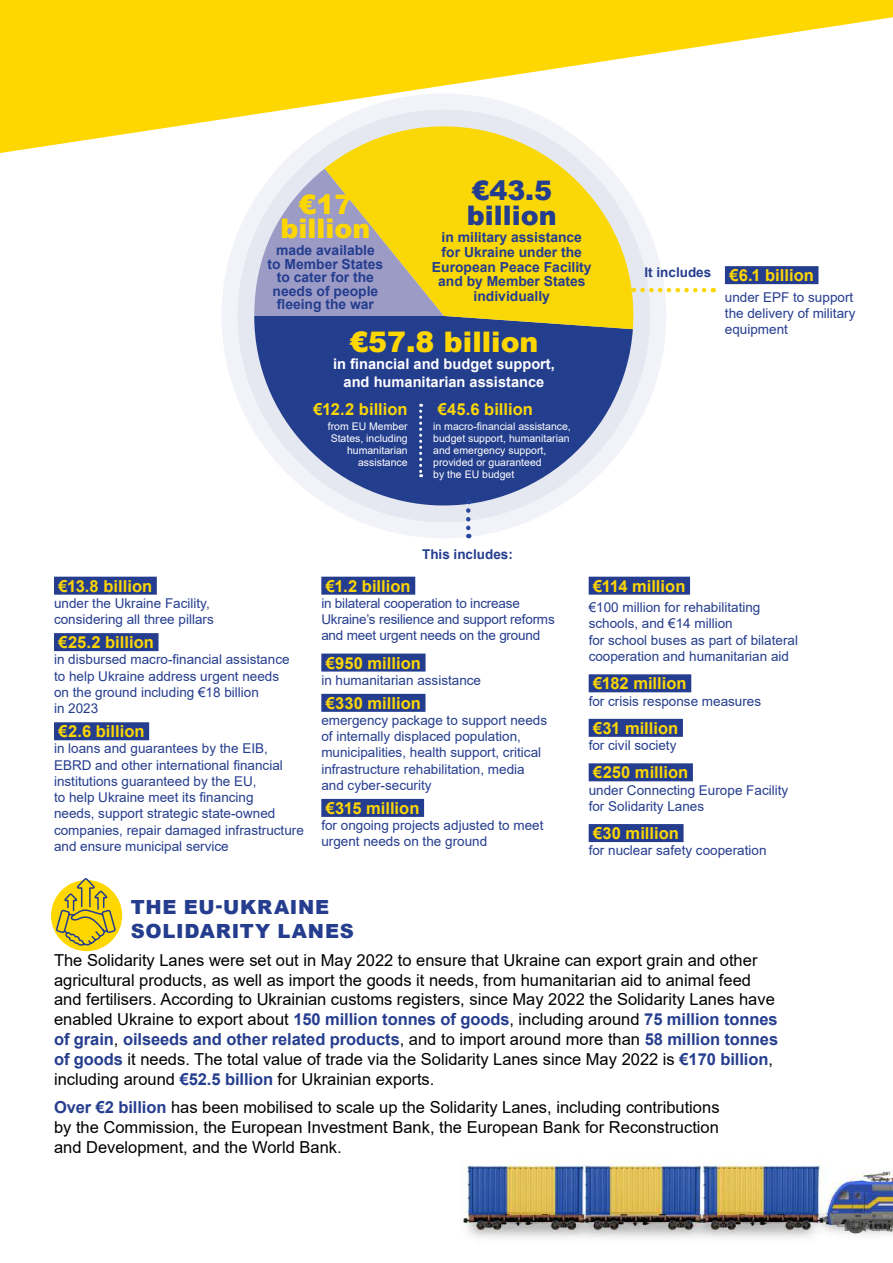
<style>
.page{position:relative;width:893px;height:1263px;background:#fff}
.page>*{position:absolute;margin:0;border:0;box-sizing:border-box;transform-origin:0 0}
.t1{font:900 28.35px "Arial";color:#ffd700}
.t2{font:900 26.85px/24.9px "Arial";color:#253d8e}
.t3{font:900 26.85px/24.9px "Arial";color:#ffd700;text-align:center}
.t4{font:900 19.5px/23.4px "Arial";letter-spacing:.04em;color:#253d8e}
.t5{font:16.5px/19.8px "Arial";color:#000}
.t6{font:700 16.5px "Arial";color:#fcd604}
.t7{font:700 16.5px "Arial";color:#fad706}
.t8{font:700 14.55px/17.5px "Arial";color:#fff;text-align:center}
.t9{font:700 13.95px/13.5px "Arial";color:#253d8e;text-align:center}
.t10{font:13.5px/16.2px "Arial";color:#253d8e}
.t11{font:700 13.5px "Arial";color:#253d8e}
.t12{font:10.5px/12px "Arial";color:#fff;text-align:right}
.s1{font-weight:700;color:#253d8e}
</style>
<div class="page">
<div style="left:221px;top:93px;width:445px;height:445px;background:#f2f3f8;border-radius:50%"></div>
<div style="left:238px;top:110px;width:412px;height:412px;background:#e5e8f1;border-radius:50%"></div>
<svg style="left:254px;top:316px;width:379px;height:196px;fill:#243e8e"></svg>
<svg style="left:324px;top:153px;width:311px;height:176px;background:#e8ce2f"></svg>
<svg style="left:254px;top:169px;width:190px;height:147px;background:#c1b78f"></svg>
<svg style="left:626px;top:288px;width:78px;height:4px"></svg>
<div style="left:54px;top:577px;width:103px;height:18px;background:#253d8e"></div>
<div style="left:54px;top:633px;width:105px;height:18px;background:#253d8e"></div>
<div style="left:54px;top:722px;width:95px;height:18px;background:#253d8e"></div>
<div style="left:321px;top:577px;width:94px;height:18px;background:#253d8e"></div>
<div style="left:321px;top:653px;width:105px;height:18px;background:#253d8e"></div>
<div style="left:321px;top:694px;width:104px;height:18px;background:#253d8e"></div>
<div style="left:321px;top:799px;width:103px;height:18px;background:#253d8e"></div>
<div style="left:589px;top:577px;width:101px;height:18px;background:#253d8e"></div>
<div style="left:589px;top:674px;width:102px;height:18px;background:#253d8e"></div>
<div style="left:589px;top:719px;width:94px;height:18px;background:#253d8e"></div>
<div style="left:589px;top:763px;width:104px;height:18px;background:#253d8e"></div>
<div style="left:589px;top:824px;width:95px;height:18px;background:#253d8e"></div>
<div style="left:309px;top:400px;width:99px;height:18px;background:#253d8e"></div>
<div style="left:433px;top:400px;width:105px;height:18px;background:#253d8e"></div>
<img style="left:460px;top:1159px;width:433px;height:79px">
<div style="left:725px;top:266px;width:93px;height:18px;background:#253d8e"></div>
<svg style="left:466px;top:510px;width:4px;height:28px"></svg>
<svg style="left:419px;top:404px;width:3px;height:73px"></svg>
<svg style="left:0;top:0;width:893px;height:153px;fill:#ffd700"></svg>
<div style="left:51px;top:880px;width:71px;height:71px;background:#ffd700;border-radius:50%"></div>
<svg style="left:56px;top:878px;width:61px;height:74px"></svg>
<h2 class="t3" style="left:281px;top:191px;width:91px">€17 billion</h2>
<p class="t9" style="left:268px;top:244px;width:117px">made available<br>to Member States to cater for the needs of people fleeing the war</p>
<h2 class="t2" style="left:467px;top:177px;width:91px">€43.5 billion</h2>
<p class="t9" style="left:432px;top:229px;width:161px;line-height:15px">in military assistance for Ukraine under the<br>European Peace Facility and by Member States individually</p>
<h1 class="t1" style="left:349px;top:321px;width:191px">€57.8 billion</h1>
<p class="t8" style="left:333px;top:356px;width:223px">in financial and budget support, and humanitarian assistance</p>
<p class="t7" style="left:314px;top:398px;width:96px">€12.2 billion</p>
<p class="t12" style="left:328px;top:420px;width:81px">from EU Member<br>States, including humanitarian assistance</p>
<p class="t7" style="left:438px;top:398px;width:97px">€45.6 billion</p>
<p class="t12" style="left:433px;top:420px;width:139px;text-align:left">in macro-financial assistance, budget support, humanitarian and emergency support, provided or guaranteed<br>by the EU budget</p>
<p class="t11" style="left:422px;top:544px;width:92px">This includes:</p>
<p class="t11" style="left:644px;top:263px;width:68px">It includes</p>
<p class="t6" style="left:729px;top:264px;width:86px">€6.1 billion</p>
<p class="t10" style="left:725px;top:289px;width:132px">under EPF to support the delivery of military equipment</p>
<p class="t6" style="left:59px;top:574px;width:95px">€13.8 billion</p>
<p class="t10" style="left:54px;top:595px;width:161px">under the Ukraine Facility, considering all three pillars</p>
<p class="t6" style="left:59px;top:631px;width:97px">€25.2 billion</p>
<p class="t10" style="left:54px;top:651px;width:237px">in disbursed macro-financial assistance to help Ukraine address urgent needs on the ground including €18 billion<br>in 2023</p>
<p class="t6" style="left:59px;top:720px;width:87px">€2.6 billion</p>
<p class="t10" style="left:54px;top:740px;width:251px">in loans and guarantees by the EIB, EBRD and other international financial institutions guaranteed by the EU,<br>to help Ukraine meet its financing<br>needs, support strategic state-owned companies, repair damaged infrastructure and ensure municipal service</p>
<p class="t6" style="left:326px;top:574px;width:86px">€1.2 billion</p>
<p class="t10" style="left:321px;top:595px;width:235px">in bilateral cooperation to increase<br>Ukraine’s resilience and support reforms and meet urgent needs on the ground</p>
<p class="t6" style="left:326px;top:651px;width:97px">€950 million</p>
<p class="t10" style="left:321px;top:672px;width:161px">in humanitarian assistance</p>
<p class="t6" style="left:326px;top:691px;width:96px">€330 million</p>
<p class="t10" style="left:321px;top:712px;width:227px">emergency package to support needs of internally displaced population, municipalities, health support, critical infrastructure rehabilitation, media and cyber-security</p>
<p class="t6" style="left:326px;top:796px;width:95px">€315 million</p>
<p class="t10" style="left:321px;top:817px;width:224px">for ongoing projects adjusted to meet urgent needs on the ground</p>
<p class="t6" style="left:593px;top:574px;width:94px">€114 million</p>
<p class="t10" style="left:589px;top:599px;width:211px">€100 million for rehabilitating schools, and €14 million<br>for school buses as part of bilateral cooperation and humanitarian aid</p>
<p class="t6" style="left:593px;top:672px;width:95px">€182 million</p>
<p class="t10" style="left:589px;top:693px;width:174px">for crisis response measures</p>
<p class="t6" style="left:593px;top:716px;width:87px">€31 million</p>
<p class="t10" style="left:589px;top:737px;width:89px">for civil society</p>
<p class="t6" style="left:593px;top:761px;width:97px">€250 million</p>
<p class="t10" style="left:589px;top:782px;width:201px">under Connecting Europe Facility for Solidarity Lanes</p>
<p class="t6" style="left:593px;top:822px;width:87px">€30 million</p>
<p class="t10" style="left:589px;top:842px;width:179px">for nuclear safety cooperation</p>
<h3 class="t4" style="left:131px;top:895px;width:225px">THE EU-UKRAINE<br>SOLIDARITY LANES</h3>
<p class="t5" style="left:54px;top:950px;width:726px">The Solidarity Lanes were set out in May 2022 to ensure that Ukraine can export grain and other agricultural products, as well as import the goods it needs, from humanitarian aid to animal feed and fertilisers. According to Ukrainian customs registers, since May 2022 the Solidarity Lanes have enabled Ukraine to export about <span class="s1">150 million tonnes of goods</span>, including around <span class="s1">75 million tonnes of grain</span>, <span class="s1">oilseeds and other related products</span>, and to import around more than <span class="s1">58 million tonnes of goods</span> it needs. The total value of trade via the Solidarity Lanes since May 2022 is <span class="s1">€170 billion</span>, including around <span class="s1">€52.5 billion</span> for Ukrainian exports.</p>
<p class="t5" style="left:54px;top:1097px;width:667px;text-align:justify"><span class="s1">Over €2 billion</span> has been mobilised to scale up the Solidarity Lanes, including contributions by the Commission, the European Investment Bank, the European Bank for Reconstruction and Development, and the World Bank.</p>
</div>
